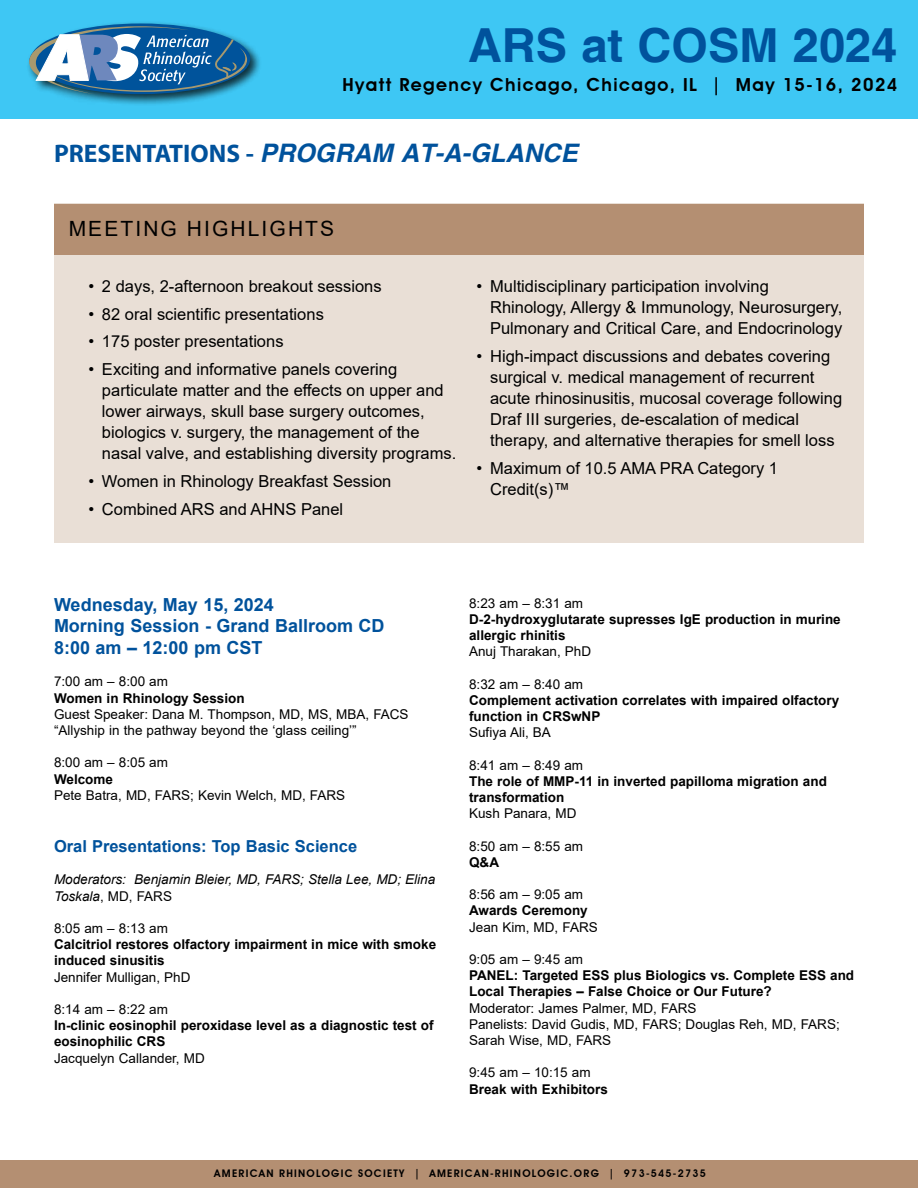
<style>
.page{position:relative;width:918px;height:1188px;background:#fff}
.page>*{position:absolute;margin:0;border:0;box-sizing:border-box;transform-origin:0 0}
.t1{font:700 46.95px "Helvetica";color:#00529c}
.t2{font:italic 700 25.5px "Helvetica";color:#00529c}
.t3{font:21px "Arial";letter-spacing:.1em;color:#000}
.t4{font:700 18px/21.6px "Arial";color:#00529c}
.t5{font:600 18px "Avant Garde IT Cby BT";letter-spacing:.08em;color:#000}
.t6{font:16.5px/21px "Arial";color:#000}
.t7{font:700 16.5px "Arial";color:#00529c}
.t8{font:700 13.5px/16.2px "Arial";color:#000}
.t9{font:13.5px/16.2px "Arial";color:#000}
.t10{font:italic 13.5px/16.2px "Arial";color:#000}
.t11{font:600 10.5px "Avant Garde IT Cby BT";letter-spacing:.12em;color:#000}
.s1{font-family:"Myriad Pro";font-style:normal}
.s2{font-style:normal}
</style>
<div class="page">
<div style="left:0;top:1160px;width:918px;height:28px;background:#b48f72"></div>
<div style="left:0;top:0;width:918px;height:119px;background:#3ec7f4"></div>
<div style="left:26px;top:21px;width:236px;height:86px;background:#000;opacity:.75"></div>
<svg style="left:29px;top:23px;width:221px;height:71px;background:#508fb9"></svg>
<div style="left:54px;top:204px;width:810px;height:339px;background:#e9dfd6"></div>
<div style="left:54px;top:204px;width:810px;height:50px;background:#b48f72"></div>
<h1 class="t1" style="left:468px;top:17px;width:431px">ARS at COSM 2024</h1>
<p class="t5" style="left:343px;top:74px;width:556px">Hyatt Regency Chicago, Chicago, IL | May 15-16, 2024</p>
<h2 class="t2" style="left:54px;top:137px;width:525px"><span class="s1">PRESENTATIONS -</span> PROGRAM AT-A-GLANCE</h2>
<p class="t3" style="left:69px;top:214px;width:267px">MEETING HIGHLIGHTS</p>
<p class="t6" style="left:88px;top:276px;width:295px">• 2 days, 2-afternoon breakout sessions</p>
<p class="t6" style="left:88px;top:303px;width:237px">• 82 oral scientific presentations</p>
<p class="t6" style="left:88px;top:331px;width:197px">• 175 poster presentations</p>
<p class="t6" style="left:102px;top:359px;width:356px;text-indent:-13px">• Exciting and informative panels covering particulate matter and the effects on upper and lower airways, skull base surgery outcomes, biologics v. surgery, the management of the nasal valve, and establishing diversity programs.</p>
<p class="t6" style="left:88px;top:471px;width:304px">• Women in Rhinology Breakfast Session</p>
<p class="t6" style="left:88px;top:498px;width:256px">• Combined ARS and AHNS Panel</p>
<p class="t6" style="left:490px;top:276px;width:354px;text-indent:-13px">• Multidisciplinary participation involving<br>Rhinology, Allergy &amp; Immunology, Neurosurgery,<br>Pulmonary and Critical Care, and Endocrinology</p>
<p class="t6" style="left:490px;top:345px;width:354px;text-indent:-13px">• High-impact discussions and debates covering surgical v. medical management of recurrent acute rhinosinusitis, mucosal coverage following Draf III surgeries, de-escalation of medical therapy, and alternative therapies for smell loss</p>
<p class="t6" style="left:490px;top:457px;width:289px;text-indent:-13px">• Maximum of 10.5 AMA PRA Category 1<br>Credit(s)™</p>
<p class="t4" style="left:54px;top:594px;width:332px">Wednesday, May 15, 2024<br>Morning Session - Grand Ballroom CD<br>8:00 am – 12:00 pm CST</p>
<p class="t9" style="left:54px;top:674px;width:116px">7:00 am – 8:00 am</p>
<p class="t8" style="left:54px;top:690px;width:192px">Women in Rhinology Session</p>
<p class="t9" style="left:54px;top:706px;width:356px">Guest Speaker: Dana M. Thompson, MD, MS, MBA, FACS “Allyship in the pathway beyond the ‘glass ceiling’”</p>
<p class="t9" style="left:54px;top:755px;width:116px">8:00 am – 8:05 am</p>
<p class="t8" style="left:54px;top:771px;width:61px">Welcome</p>
<p class="t9" style="left:54px;top:787px;width:293px">Pete Batra, MD, FARS; Kevin Welch, MD, FARS</p>
<p class="t7" style="left:54px;top:835px;width:305px">Oral Presentations: Top Basic Science</p>
<p class="t10" style="left:54px;top:872px;width:383px">Moderators: Benjamin Bleier, MD, FARS; Stella Lee, MD; Elina<br>Toskala<span class="s2">, MD, FARS</span></p>
<p class="t9" style="left:54px;top:920px;width:116px">8:05 am – 8:13 am</p>
<p class="t8" style="left:54px;top:937px;width:384px">Calcitriol restores olfactory impairment in mice with smoke induced sinusitis</p>
<p class="t9" style="left:54px;top:969px;width:138px">Jennifer Mulligan, PhD</p>
<p class="t9" style="left:54px;top:1001px;width:116px">8:14 am – 8:22 am</p>
<p class="t8" style="left:54px;top:1018px;width:381px">In-clinic eosinophil peroxidase level as a diagnostic test of eosinophilic CRS</p>
<p class="t9" style="left:54px;top:1050px;width:152px">Jacquelyn Callander, MD</p>
<p class="t9" style="left:469px;top:595px;width:116px">8:23 am – 8:31 am</p>
<p class="t8" style="left:469px;top:611px;width:373px">D-2-hydroxyglutarate supresses IgE production in murine allergic rhinitis</p>
<p class="t9" style="left:469px;top:643px;width:124px">Anuj Tharakan, PhD</p>
<p class="t9" style="left:469px;top:676px;width:116px">8:32 am – 8:40 am</p>
<p class="t8" style="left:469px;top:692px;width:372px">Complement activation correlates with impaired olfactory function in CRSwNP</p>
<p class="t9" style="left:469px;top:724px;width:83px">Sufiya Ali, BA</p>
<p class="t9" style="left:469px;top:757px;width:116px">8:41 am – 8:49 am</p>
<p class="t8" style="left:469px;top:773px;width:359px">The role of MMP-11 in inverted papilloma migration and transformation</p>
<p class="t9" style="left:469px;top:805px;width:109px">Kush Panara, MD</p>
<p class="t9" style="left:469px;top:838px;width:116px">8:50 am – 8:55 am</p>
<p class="t8" style="left:469px;top:854px;width:31px">Q&amp;A</p>
<p class="t9" style="left:469px;top:886px;width:116px">8:56 am – 9:05 am</p>
<p class="t8" style="left:469px;top:903px;width:120px">Awards Ceremony</p>
<p class="t9" style="left:469px;top:919px;width:130px">Jean Kim, MD, FARS</p>
<p class="t9" style="left:469px;top:951px;width:116px">9:05 am – 9:45 am</p>
<p class="t8" style="left:469px;top:968px;width:387px">PANEL: Targeted ESS plus Biologics vs. Complete ESS and<br>Local Therapies – False Choice or Our Future?</p>
<p class="t9" style="left:469px;top:1000px;width:372px">Moderator: James Palmer, MD, FARS<br>Panelists: David Gudis, MD, FARS; Douglas Reh, MD, FARS;<br>Sarah Wise, MD, FARS</p>
<p class="t9" style="left:469px;top:1064px;width:123px">9:45 am – 10:15 am</p>
<p class="t8" style="left:469px;top:1081px;width:140px">Break with Exhibitors</p>
<p class="t11" style="left:214px;top:1167px;width:493px">AMERICAN RHINOLOGIC SOCIETY | AMERICAN-RHINOLOGIC.ORG | 973-545-2735</p>
</div>
